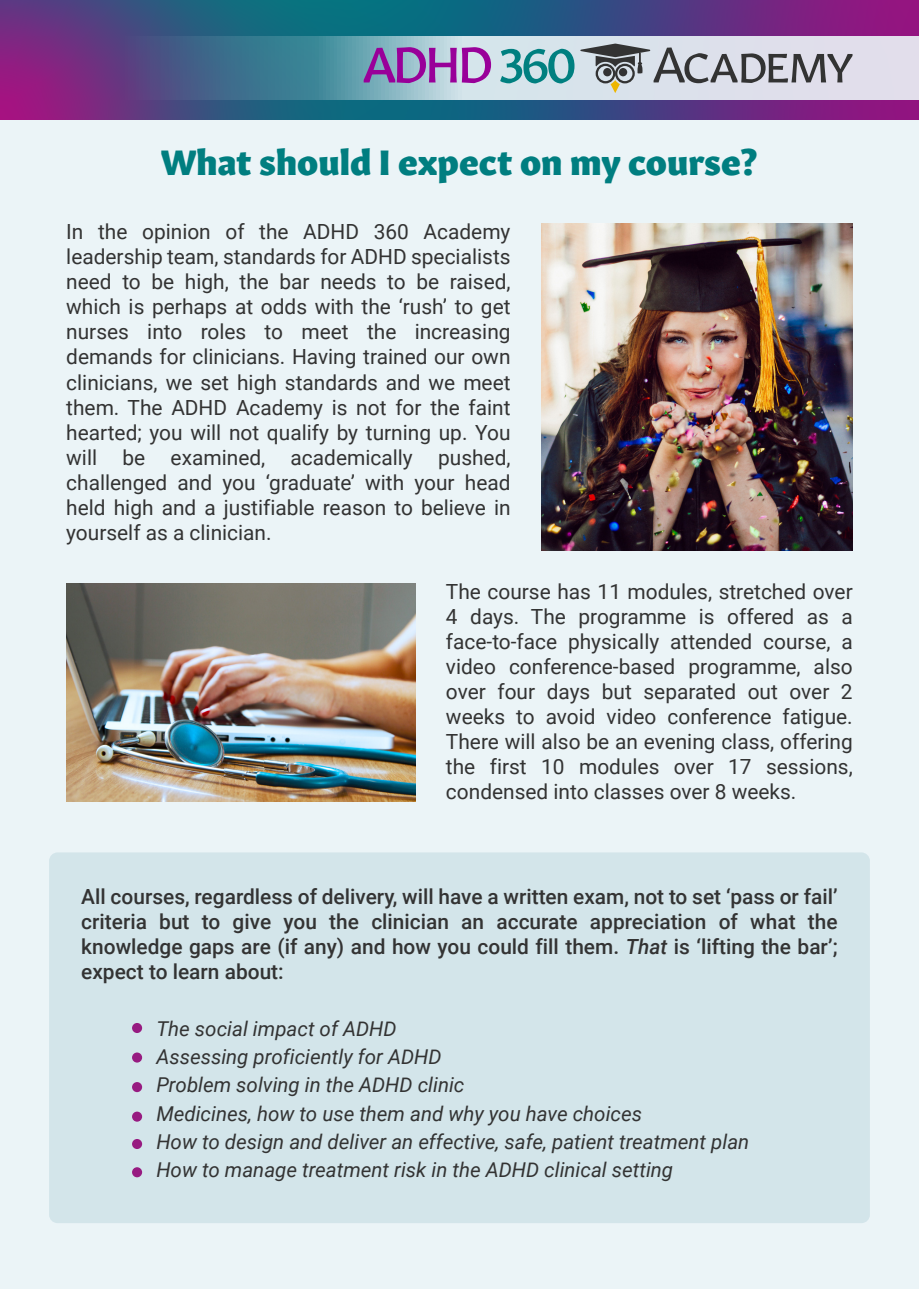
<style>
.page{position:relative;width:919px;height:1289px;background:#fff}
.page>*{position:absolute;margin:0;border:0;box-sizing:border-box;transform-origin:0 0}
.t1{font:34.65px "Gitan Latn Eb";color:#007e80}
.t2{font:20.85px/25px "Roboto";color:#333;text-align:justify}
.t3{font:500 20.85px/25px "Roboto";color:#333;text-align:justify}
.t4{font:italic 20.4px/28px "Roboto";color:#333}
.s1{font-style:italic}
</style>
<div class="page">
<div style="left:0;top:0;width:918px;height:1288px;background:#ebf4f7"></div>
<svg style="left:0;top:0;width:918px;height:120px;background:#434982"></svg>
<svg style="left:0;top:37px;width:918px;height:63px;background:#878aad"></svg>
<svg style="left:363px;top:47px;width:93px;height:36px;background:#9870b6"></svg>
<svg style="left:462px;top:47px;width:29px;height:36px"></svg>
<svg style="left:500px;top:49px;width:74px;height:34px;background:#74b6b9"></svg>
<svg style="left:580px;top:44px;width:272px;height:49px;background:#b1b4bb"></svg>
<div style="left:49px;top:852px;width:820px;height:371px;background:#d3e5ea;border-radius:9px"></div>
<div style="left:132px;top:1022px;width:10px;height:11px;background:#971b81;border-radius:50%"></div>
<div style="left:132px;top:1052px;width:10px;height:10px;background:#971b81;border-radius:50%"></div>
<div style="left:132px;top:1082px;width:10px;height:10px;background:#971b81;border-radius:50%"></div>
<div style="left:132px;top:1111px;width:10px;height:10px;background:#971b81;border-radius:50%"></div>
<div style="left:132px;top:1138px;width:10px;height:10px;background:#971b81;border-radius:50%"></div>
<div style="left:132px;top:1167px;width:10px;height:10px;background:#971b81;border-radius:50%"></div>
<img style="left:541px;top:223px;width:311px;height:327px">
<img style="left:66px;top:583px;width:349px;height:219px">
<h1 class="t1" style="left:161px;top:132px;width:598px">What should I expect on my course?</h1>
<p class="t2" style="left:66px;top:218px;width:446px">In the opinion of the ADHD 360 Academy leadership team, standards for ADHD specialists need to be high, the bar needs to be raised, which is perhaps at odds with the ‘rush’ to get nurses into roles to meet the increasing demands for clinicians. Having trained our own clinicians, we set high standards and we meet them. The ADHD Academy is not for the faint hearted; you will not qualify by turning up. You will be examined, academically pushed, challenged and you ‘graduate’ with your head held high and a justifiable reason to believe in yourself as a clinician.</p>
<p class="t2" style="left:446px;top:578px;width:408px">The course has 11 modules, stretched over 4 days. The programme is offered as a face-to-face physically attended course, a video conference-based programme, also over four days but separated out over 2 weeks to avoid video conference fatigue.<br>There will also be an evening class, offering the first 10 modules over 17 sessions, condensed into classes over 8 weeks.</p>
<p class="t3" style="left:81px;top:883px;width:757px">All courses, regardless of delivery, will have a written exam, not to set ‘pass or fail’ criteria but to give you the clinician an accurate appreciation of what the knowledge gaps are (if any) and how you could fill them. <span class="s1">That</span> is ‘lifting the bar’; expect to learn about:</p>
<p class="t4" style="left:156px;top:1014px;width:594px">The social impact of ADHD<br>Assessing proficiently for ADHD<br>Problem solving in the ADHD clinic<br>Medicines, how to use them and why you have choices<br>How to design and deliver an effective, safe, patient treatment plan How to manage treatment risk in the ADHD clinical setting</p>
</div>
